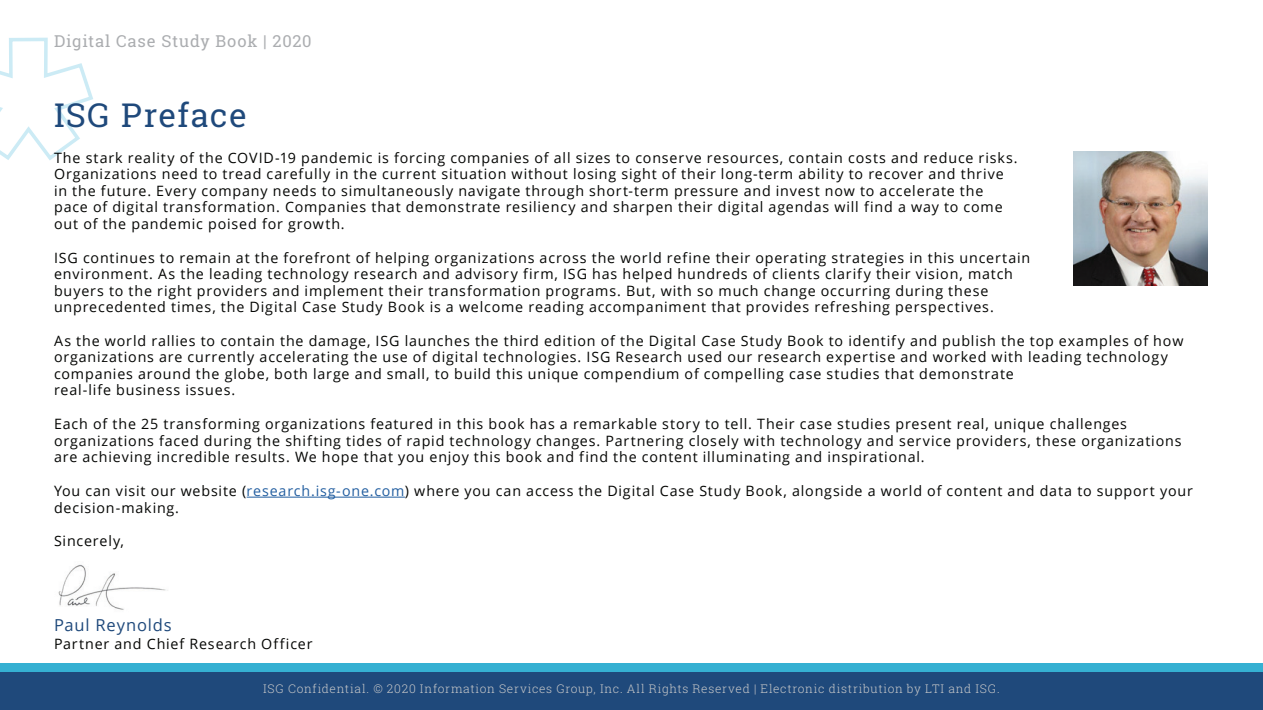
<style>
.page{position:relative;width:1263px;height:710px;background:#fff}
.page>*{position:absolute;margin:0;border:0;box-sizing:border-box;transform-origin:0 0}
.t1{font:33px "Roboto Slab";letter-spacing:.04em;color:#1f497b}
.t2{font:16.5px "Roboto Slab";letter-spacing:.045em;color:#abadb0}
.t3{font:16.5px "Open Sans";letter-spacing:.05em;color:#1f497b}
.t4{font:14.25px/16.5px "Open Sans";letter-spacing:.06em;color:#040503}
.t5{font:300 12px "Roboto Slab";letter-spacing:.06em;color:#c7c8c9}
.s1{color:#225ea0}
</style>
<div class="page">
<div style="left:0;top:671px;width:1263px;height:39px;background:#1f497b"></div>
<svg style="left:0;top:37px;width:93px;height:123px"></svg>
<hr style="left:247px;top:496px;width:158px;height:1px;background:#225ea0">
<img style="left:58px;top:564px;width:110px;height:46px">
<img style="left:1073px;top:152px;width:134px;height:134px">
<div style="left:0;top:663px;width:1263px;height:8px;background:#35b0d2"></div>
<p class="t2" style="left:54px;top:30px;width:259px">Digital Case Study Book | 2020</p>
<h1 class="t1" style="left:54px;top:92px;width:194px">ISG Preface</h1>
<p class="t4" style="left:54px;top:149px;width:965px">The stark reality of the COVID-19 pandemic is forcing companies of all sizes to conserve resources, contain costs and reduce risks.<br>Organizations need to tread carefully in the current situation without losing sight of their long-term ability to recover and thrive in the future. Every company needs to simultaneously navigate through short-term pressure and invest now to accelerate the pace of digital transformation. Companies that demonstrate resiliency and sharpen their digital agendas will find a way to come out of the pandemic poised for growth.</p>
<p class="t4" style="left:54px;top:249px;width:977px">ISG continues to remain at the forefront of helping organizations across the world refine their operating strategies in this uncertain environment. As the leading technology research and advisory firm, ISG has helped hundreds of clients clarify their vision, match buyers to the right providers and implement their transformation programs. But, with so much change occurring during these unprecedented times, the Digital Case Study Book is a welcome reading accompaniment that provides refreshing perspectives.</p>
<p class="t4" style="left:54px;top:332px;width:1130px">As the world rallies to contain the damage, ISG launches the third edition of the Digital Case Study Book to identify and publish the top examples of how organizations are currently accelerating the use of digital technologies. ISG Research used our research expertise and worked with leading technology companies around the globe, both large and small, to build this unique compendium of compelling case studies that demonstrate<br>real-life business issues.</p>
<p class="t4" style="left:54px;top:415px;width:1129px">Each of the 25 transforming organizations featured in this book has a remarkable story to tell. Their case studies present real, unique challenges organizations faced during the shifting tides of rapid technology changes. Partnering closely with technology and service providers, these organizations are achieving incredible results. We hope that you enjoy this book and find the content illuminating and inspirational.</p>
<p class="t4" style="left:54px;top:482px;width:1140px">You can visit our website (<span class="s1">research.isg-one.com</span>) where you can access the Digital Case Study Book, alongside a world of content and data to support your decision-making.</p>
<p class="t4" style="left:54px;top:532px;width:72px">Sincerely,</p>
<p class="t3" style="left:54px;top:614px;width:119px">Paul Reynolds</p>
<p class="t4" style="left:54px;top:635px;width:260px">Partner and Chief Research Officer</p>
<p class="t5" style="left:263px;top:680px;width:738px">ISG Confidential. © 2020 Information Services Group, Inc. All Rights Reserved | Electronic distribution by LTI and ISG.</p>
</div>
